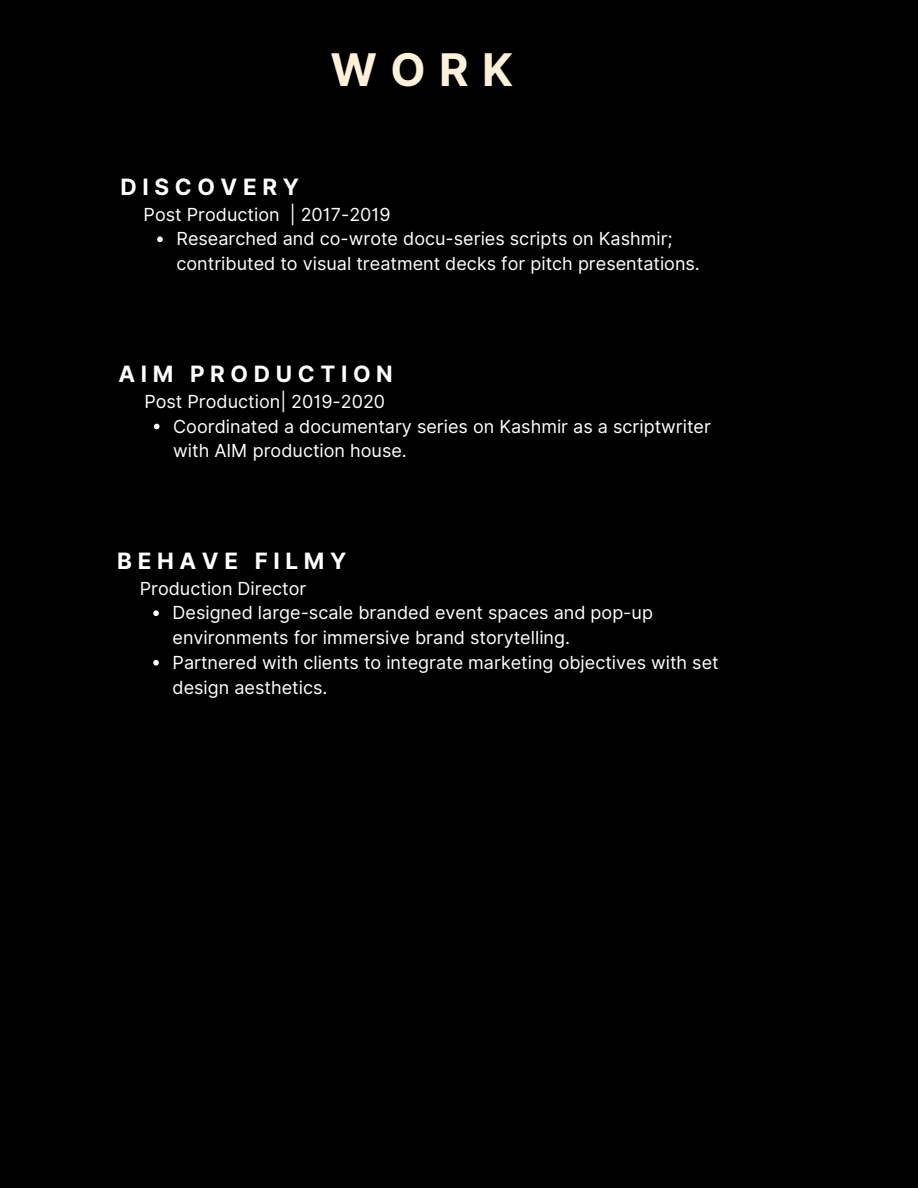
<style>
.page{position:relative;width:918px;height:1188px;background:#000}
.page>*{position:absolute;margin:0;border:0;box-sizing:border-box;transform-origin:0 0}
.t1{font:700 45px "Inter";color:#fff0d9}
.t2{font:700 22.5px "Inter";letter-spacing:.25em;color:#fff}
.t3{font:18px/24.8px "Inter";color:#fff}
</style>
<div class="page">
<svg style="left:153px;top:610px;width:6px;height:6px"></svg>
<svg style="left:153px;top:660px;width:6px;height:6px"></svg>
<svg style="left:157px;top:236px;width:6px;height:6px"></svg>
<svg style="left:154px;top:424px;width:6px;height:5px"></svg>
<h1 class="t1" style="left:330px;top:43px;width:184px">WORK</h1>
<h2 class="t2" style="left:121px;top:174px;width:180px">DISCOVERY</h2>
<p class="t3" style="left:144px;top:202px;width:249px">Post Production | 2017-2019</p>
<p class="t3" style="left:176px;top:227px;width:525px">Researched and co-wrote docu-series scripts on Kashmir; contributed to visual treatment decks for pitch presentations.</p>
<h2 class="t2" style="left:118px;top:361px;width:276px">AIM PRODUCTION</h2>
<p class="t3" style="left:144px;top:389px;width:242px">Post Production| 2019-2020</p>
<p class="t3" style="left:173px;top:414px;width:539px">Coordinated a documentary series on Kashmir as a scriptwriter with AIM production house.</p>
<h2 class="t2" style="left:117px;top:548px;width:231px">BEHAVE FILMY</h2>
<p class="t3" style="left:140px;top:576px;width:168px">Production Director</p>
<p class="t3" style="left:173px;top:600px;width:482px">Designed large-scale branded event spaces and pop-up environments for immersive brand storytelling.</p>
<p class="t3" style="left:173px;top:650px;width:548px">Partnered with clients to integrate marketing objectives with set design aesthetics.</p>
</div>
